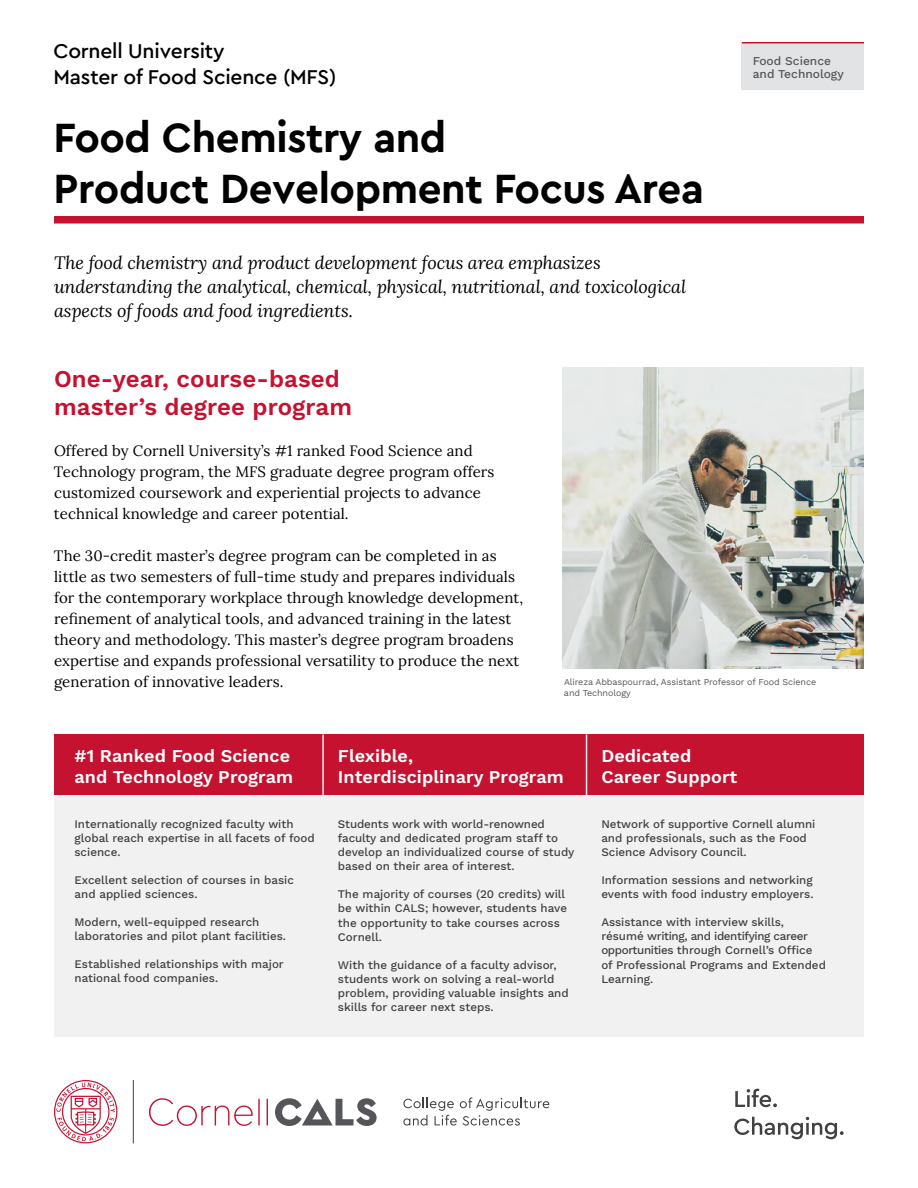
<style>
.page{position:relative;width:918px;height:1188px;background:#fff}
.page>*{position:absolute;margin:0;border:0;box-sizing:border-box;transform-origin:0 0}
.t1{font:700 42px/51px "Cera PRO";letter-spacing:-.01em;color:#000}
.Heading_1{font:600 24px/28.5px "Work Sans";letter-spacing:.005em;color:#c41230}
.t2{font:500 21px/25.5px "Cera PRO";letter-spacing:-.01em;color:#000}
.Intro_Paragraph{font:italic 18px/24px "Lora";letter-spacing:-.005em;color:#000}
.Heading_3{font:600 18px "Work Sans";letter-spacing:.005em;color:#fff}
.Paragraph_-_Front{font:15px/21px "Lora";letter-spacing:.005em;color:#000}
.Department_Name{font:500 12px/13.5px "Work Sans";color:#55565a}
.Bulleted_List_-_Fron{font:500 11.7px/14.2px "Work Sans";color:#414042}
.t3{font:9px/10.8px "Work Sans";letter-spacing:-.01em;color:#55565a}
</style>
<div class="page">
<div style="left:742px;top:42px;width:122px;height:48px;background:#e2e3e4"></div>
<hr style="left:742px;top:42px;width:122px;height:2px;background:#c41230">
<div style="left:54px;top:216px;width:810px;height:8px;background:#c41230"></div>
<img style="left:563px;top:367px;width:301px;height:302px">
<div style="left:54px;top:734px;width:810px;height:303px;background:#f1f1f2"></div>
<div style="left:54px;top:734px;width:810px;height:61px;background:#c41230"></div>
<hr style="left:322px;top:734px;width:2px;height:63px;background:#f1f1f2">
<hr style="left:586px;top:734px;width:1px;height:63px;background:#f1f1f2">
<svg style="left:275px;top:1098px;width:102px;height:28px"></svg>
<svg style="left:149px;top:1098px;width:111px;height:28px"></svg>
<svg style="left:267px;top:1099px;width:1px;height:26px"></svg>
<svg style="left:403px;top:1097px;width:146px;height:29px"></svg>
<svg style="left:54px;top:1080px;width:63px;height:63px"></svg>
<hr style="left:133px;top:1080px;width:1px;height:63px;background:#414042">
<svg style="left:734px;top:1117px;width:110px;height:22px"></svg>
<svg style="left:735px;top:1089px;width:42px;height:18px"></svg>
<p class="t2" style="left:54px;top:38px;width:284px">Cornell University<br>Master of Food Science (MFS)</p>
<p class="t1" style="left:54px;top:111px;width:652px">Food Chemistry and<br>Product Development Focus Area</p>
<p class="Intro_Paragraph" style="left:54px;top:250px;width:634px">The food chemistry and product development focus area emphasizes understanding the analytical, chemical, physical, nutritional, and toxicological aspects of foods and food ingredients.</p>
<p class="Department_Name" style="left:753px;top:53px;width:93px">Food Science and Technology</p>
<p class="Heading_1" style="left:54px;top:363px;width:300px">One-year, course-based master’s degree program</p>
<p class="Paragraph_-_Front" style="left:54px;top:439px;width:442px">Offered by Cornell University’s #1 ranked Food Science and Technology program, the MFS graduate degree program offers customized coursework and experiential projects to advance technical knowledge and career potential.</p>
<p class="Paragraph_-_Front" style="left:54px;top:544px;width:471px">The 30-credit master’s degree program can be completed in as little as two semesters of full-time study and prepares individuals for the contemporary workplace through knowledge development, refinement of analytical tools, and advanced training in the latest theory and methodology. This master’s degree program broadens expertise and expands professional versatility to produce the next generation of innovative leaders.</p>
<p class="t3" style="left:564px;top:676px;width:254px">Alireza Abbaspourrad, Assistant Professor of Food Science and Technology</p>
<p class="Heading_3" style="left:75px;top:742px;width:217px">#1 Ranked Food Science</p>
<p class="Heading_3" style="left:75px;top:763px;width:220px">and Technology Program</p>
<p class="Bulleted_List_-_Fron" style="left:75px;top:816px;width:242px">Internationally recognized faculty with global reach expertise in all facets of food science.</p>
<p class="Bulleted_List_-_Fron" style="left:75px;top:872px;width:221px">Excellent selection of courses in basic and applied sciences.</p>
<p class="Bulleted_List_-_Fron" style="left:75px;top:914px;width:213px">Modern, well-equipped research laboratories and pilot plant facilities.</p>
<p class="Bulleted_List_-_Fron" style="left:75px;top:956px;width:211px">Established relationships with major national food companies.</p>
<p class="Heading_3" style="left:338px;top:742px;width:77px">Flexible,</p>
<p class="Heading_3" style="left:338px;top:763px;width:227px">Interdisciplinary Program</p>
<p class="Bulleted_List_-_Fron" style="left:338px;top:816px;width:238px">Students work with world-renowned faculty and dedicated program staff to develop an individualized course of study based on their area of interest.</p>
<p class="Bulleted_List_-_Fron" style="left:338px;top:886px;width:231px">The majority of courses (20 credits) will be within CALS; however, students have the opportunity to take courses across<br>Cornell.</p>
<p class="Bulleted_List_-_Fron" style="left:338px;top:957px;width:232px">With the guidance of a faculty advisor, students work on solving a real-world problem, providing valuable insights and skills for career next steps.</p>
<p class="Heading_3" style="left:601px;top:742px;width:92px">Dedicated</p>
<p class="Heading_3" style="left:601px;top:763px;width:137px">Career Support</p>
<p class="Bulleted_List_-_Fron" style="left:601px;top:816px;width:216px">Network of supportive Cornell alumni and professionals, such as the Food<br>Science Advisory Council.</p>
<p class="Bulleted_List_-_Fron" style="left:601px;top:872px;width:214px">Information sessions and networking events with food industry employers.</p>
<p class="Bulleted_List_-_Fron" style="left:601px;top:914px;width:226px">Assistance with interview skills, résumé writing, and identifying career opportunities through Cornell’s Office of Professional Programs and Extended Learning.</p>
</div>
